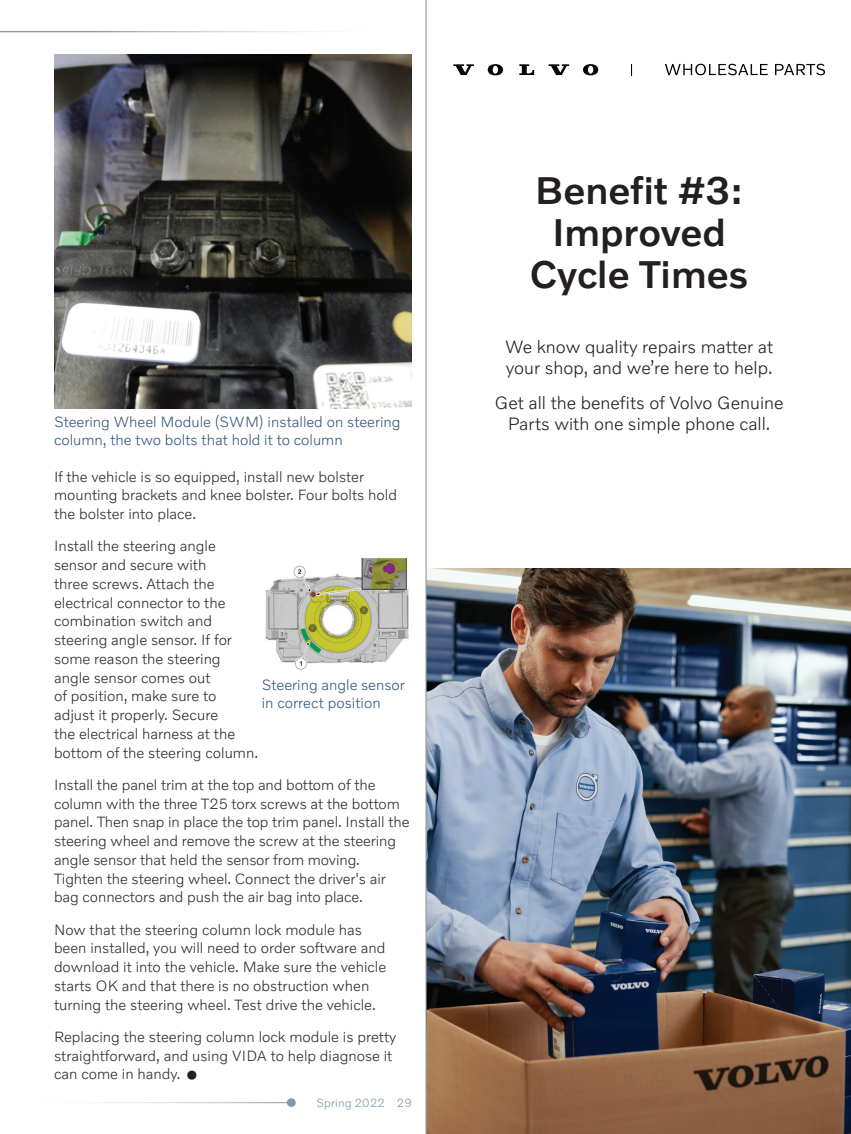
<style>
.page{position:relative;width:851px;height:1134px;background:#fff}
.page>*{position:absolute;margin:0;border:0;box-sizing:border-box;transform-origin:0 0}
.t1{font:500 39px/42px "Volvo Novum";color:#231f20;text-align:center}
.Body_Copy__Legal{font:300 36px "Volvo Novum";color:#231f20}
.t2{font:300 18px/21px "Volvo Novum";color:#231f20}
.Body_Copy__Legal-2{font:300 15px/18.8px "Volvo Novum";color:#2e2b2c}
.t3{font:300 15px/18px "Volvo Novum";color:#34577e}
.t4{font:300 12px "Volvo Novum";color:#8396ad}
</style>
<div class="page">
<img style="left:54px;top:54px;width:358px;height:355px">
<img style="left:265px;top:557px;width:144px;height:113px">
<div style="left:287px;top:1098px;width:9px;height:9px;background:#8396ad;border-radius:50%"></div>
<hr style="left:2px;top:1102px;width:289px;height:1px;background:#8396ad">
<hr style="left:0;top:31px;width:412px;height:1px;background:#8396ad">
<img style="left:425px;top:0;width:425px;height:1134px">
<p class="t3" style="left:54px;top:413px;width:348px">Steering Wheel Module (SWM) installed on steering column, the two bolts that hold it to column</p>
<p class="Body_Copy__Legal-2" style="left:54px;top:467px;width:344px">If the vehicle is so equipped, install new bolster mounting brackets and knee bolster. Four bolts hold the bolster into place.</p>
<p class="Body_Copy__Legal-2" style="left:54px;top:536px;width:205px">Install the steering angle sensor and secure with<br>three screws. Attach the electrical connector to the combination switch and steering angle sensor. If for some reason the steering angle sensor comes out<br>of position, make sure to adjust it properly. Secure<br>the electrical harness at the bottom of the steering column.</p>
<p class="Body_Copy__Legal-2" style="left:54px;top:775px;width:357px">Install the panel trim at the top and bottom of the column with the three T25 torx screws at the bottom panel. Then snap in place the top trim panel. Install the steering wheel and remove the screw at the steering angle sensor that held the sensor from moving.<br>Tighten the steering wheel. Connect the driver's air bag connectors and push the air bag into place.</p>
<p class="Body_Copy__Legal-2" style="left:54px;top:920px;width:334px">Now that the steering column lock module has been installed, you will need to order software and download it into the vehicle. Make sure the vehicle starts OK and that there is no obstruction when turning the steering wheel. Test drive the vehicle.</p>
<p class="Body_Copy__Legal-2" style="left:54px;top:1027px;width:344px">Replacing the steering column lock module is pretty straightforward, and using VIDA to help diagnose it can come in handy.</p>
<p class="t3" style="left:262px;top:676px;width:144px">Steering angle sensor in correct position</p>
<p class="Body_Copy__Legal" style="left:184px;top:1051px;width:16px">•</p>
<p class="t4" style="left:316px;top:1095px;width:97px">Spring 2022 29</p>
<p class="t1" style="left:530px;top:168px;width:220px">Benefit #3:<br>Improved<br>Cycle Times</p>
<p class="t2" style="left:505px;top:336px;width:270px">We know quality repairs matter at your shop, and we’re here to help.</p>
<p class="t2" style="left:495px;top:392px;width:290px;text-align:center">Get all the benefits of Volvo Genuine<br>Parts with one simple phone call.</p>
</div>
